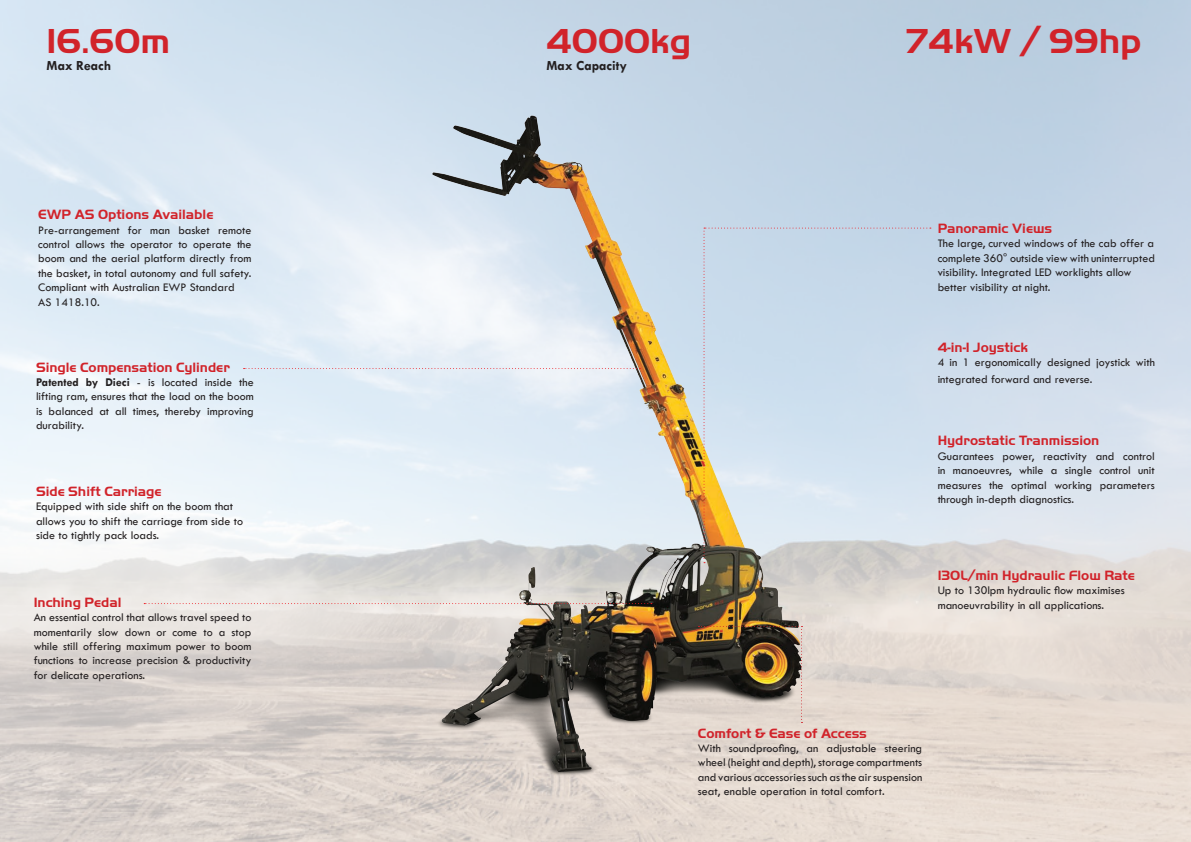
<style>
.page{position:relative;width:1191px;height:842px;background:#fff}
.page>*{position:absolute;margin:0;border:0;box-sizing:border-box;transform-origin:0 0}
.t1{font:700 36px "Handel Got D";color:#d1232a}
.t2{font:700 14px "Handel Got D";color:#d1232a}
.t3{font:700 14px "Tw Cen";color:#231f20}
.t4{font:12px/14.4px "Tw Cen";color:#231f20;text-align:justify}
.s1{font-weight:700}
</style>
<div class="page">
<img style="left:402px;top:98px;width:427px;height:721px">
<svg style="left:703px;top:228px;width:228px;height:335px;background:#ced8e1"></svg>
<svg style="left:144px;top:603px;width:508px;height:1px"></svg>
<svg style="left:243px;top:368px;width:397px;height:1px"></svg>
<img style="left:698px;top:626px;width:104px;height:97px">
<p class="t1" style="left:47px;top:21px;width:125px">16.60m</p>
<p class="t3" style="left:47px;top:57px;width:66px">Max Reach</p>
<p class="t2" style="left:38px;top:207px;width:177px">EWP AS Options Available</p>
<p class="t4" style="left:38px;top:222px;width:215px">Pre-arrangement for man basket remote control allows the operator to operate the boom and the aerial platform directly from the basket, in total autonomy and full safety.<br>Compliant with Australian EWP Standard</p>
<p class="t4" style="left:38px;top:294px;width:63px">AS 1418.10.</p>
<p class="t2" style="left:36px;top:359px;width:195px">Single Compensation Cylinder</p>
<p class="t4" style="left:36px;top:375px;width:219px"><span class="s1">Patented by Dieci</span> - is located inside the lifting ram, ensures that the load on the boom is balanced at all times, thereby improving durability.</p>
<p class="t2" style="left:36px;top:483px;width:127px">Side Shift Carriage</p>
<p class="t4" style="left:36px;top:499px;width:199px">Equipped with side shift on the boom that</p>
<p class="t4" style="left:36px;top:513px;width:208px">allows you to shift the carriage from side to</p>
<p class="t4" style="left:36px;top:528px;width:125px">side to tightly pack loads.</p>
<p class="t2" style="left:34px;top:594px;width:89px">Inching Pedal</p>
<p class="t4" style="left:34px;top:610px;width:219px">An essential control that allows travel speed to</p>
<p class="t4" style="left:34px;top:625px;width:219px">momentarily slow down or come to a stop while still offering maximum power to boom functions to increase precision &amp; productivity for delicate operations.</p>
<p class="t1" style="left:546px;top:21px;width:146px">4000kg</p>
<p class="t3" style="left:546px;top:57px;width:82px">Max Capacity</p>
<p class="t1" style="left:906px;top:21px;width:237px">74kW / 99hp</p>
<p class="t2" style="left:937px;top:220px;width:116px">Panoramic Views</p>
<p class="t4" style="left:937px;top:236px;width:218px">The large, curved windows of the cab offer a</p>
<p class="t4" style="left:937px;top:251px;width:219px">complete 360° outside view with uninterrupted</p>
<p class="t4" style="left:937px;top:265px;width:195px">visibility. Integrated LED worklights allow</p>
<p class="t4" style="left:937px;top:279px;width:114px">better visibility at night.</p>
<p class="t2" style="left:937px;top:339px;width:92px">4-in-1 Joystick</p>
<p class="t4" style="left:937px;top:354px;width:219px;line-height:16.8px">4 in 1 ergonomically designed joystick with integrated forward and reverse.</p>
<p class="t2" style="left:937px;top:433px;width:163px">Hydrostatic Tranmission</p>
<p class="t4" style="left:937px;top:449px;width:218px">Guarantees power, reactivity and control in manoeuvres, while a single control unit measures the optimal working parameters through in-depth diagnostics.</p>
<p class="t2" style="left:937px;top:567px;width:199px">130L/min Hydraulic Flow Rate</p>
<p class="t4" style="left:937px;top:583px;width:189px">Up to 130lpm hydraulic flow maximises manoeuvrability in all applications.</p>
<p class="t2" style="left:698px;top:725px;width:170px">Comfort &amp; Ease of Access</p>
<p class="t4" style="left:698px;top:741px;width:226px">With soundproofing, an adjustable steering wheel (height and depth), storage compartments and various accessories such as the air suspension seat, enable operation in total comfort.</p>
</div>
